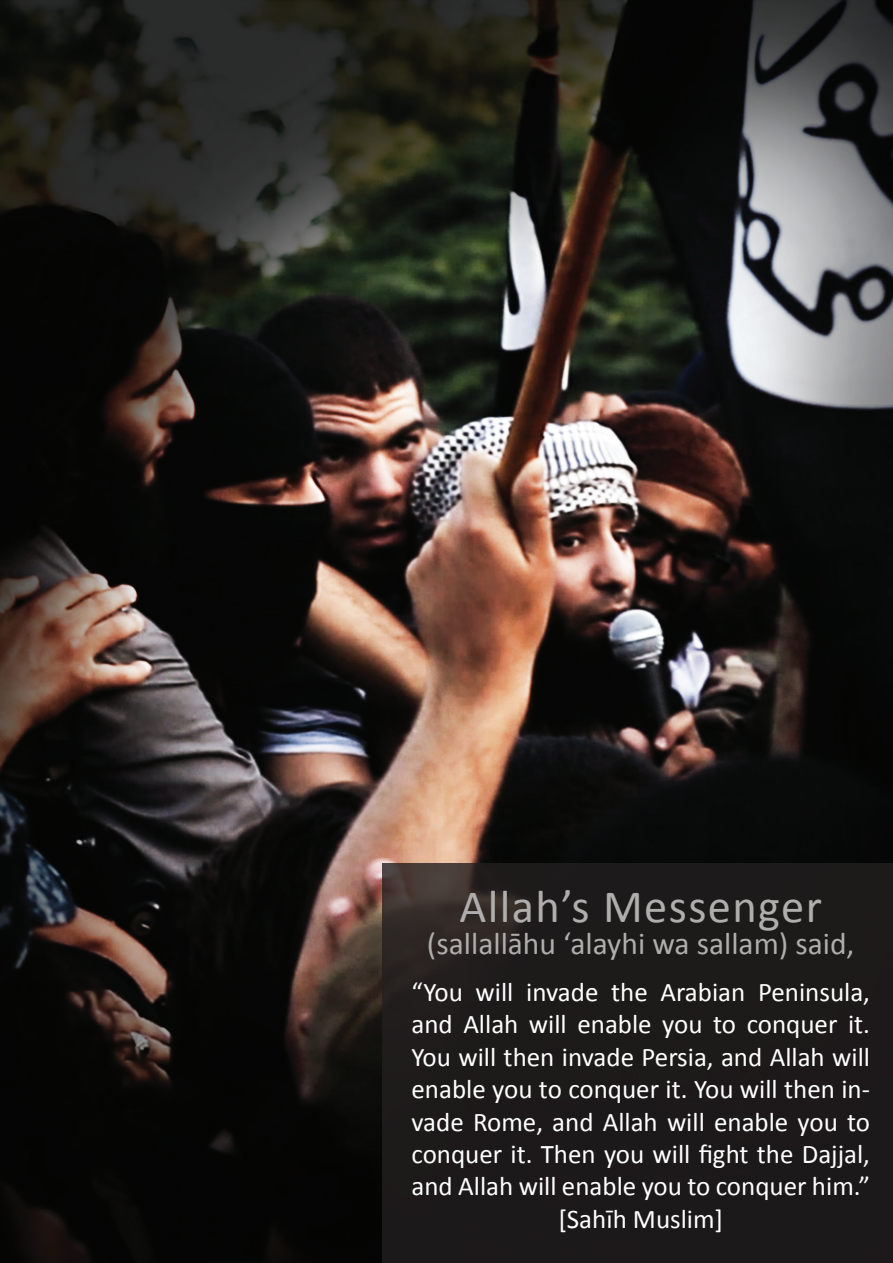
<style>
.page{position:relative;width:893px;height:1263px;background:#fff}
.page>*{position:absolute;margin:0;border:0;box-sizing:border-box;transform-origin:0 0}
.t1{font:46.5px "Calibri";color:#afaead}
.t2{font:31.5px "Calibri";color:#afaead}
.t3{font:27px/32.4px "Calibri";color:#fff;text-align:center}
</style>
<div class="page">
<img style="left:0;top:0;width:893px;height:1263px">
<div style="left:383px;top:863px;width:510px;height:400px;background:#231f20"></div>
<h1 class="t1" style="left:460px;top:877px;width:364px">Allah’s Messenger</h1>
<p class="t2" style="left:427px;top:923px;width:429px">(sallallāhu ‘alayhi wa sallam) said,</p>
<p class="t3" style="left:411px;top:976px;width:460px">“You will invade the Arabian Peninsula, and Allah will enable you to conquer it.<br>You will then invade Persia, and Allah will enable you to conquer it. You will then in&shy;vade Rome, and Allah will enable you to conquer it. Then you will fight the Dajjal, and Allah will enable you to conquer him.” [Sahīh Muslim]</p>
</div>
